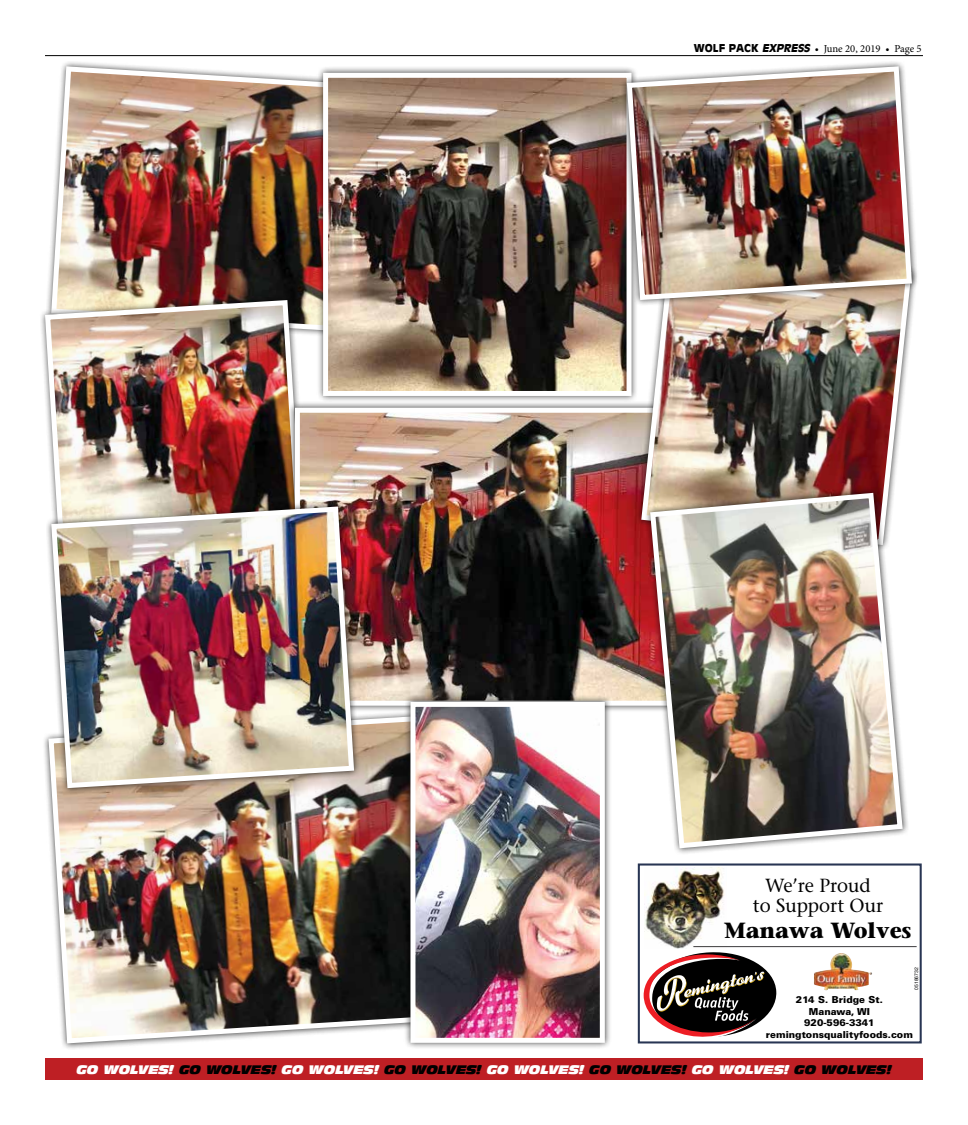
<style>
.page{position:relative;width:968px;height:1125px;background:#fff}
.page>*{position:absolute;margin:0;border:0;box-sizing:border-box;transform-origin:0 0}
.t1{font:700 21.88px "Stone Serif";color:#000}
.t2{font:19px/20.4px "Stone Serif";color:#000;text-align:center}
.t3{font:italic 12.12px "Antique Olive Nord";letter-spacing:-.005em;color:#fff}
.t4{font:10.62px "Minion Pro";color:#000}
.t5{font:900 9.62px/11.5px "Univers";color:#000;text-align:center}
.t6{font:5px "Helvetica";color:#000}
.s1{font-family:"Antique Olive";font-weight:700}
.s2{font-family:"Antique Olive";font-weight:700;font-style:italic}
.s3{color:#000}
</style>
<div class="page">
<div style="left:45px;top:1059px;width:878px;height:21px;background:#be1f24"></div>
<hr style="left:45px;top:55px;width:877px;height:1px;background:#000">
<img style="left:49px;top:64px;width:267px;height:270px">
<div style="left:39px;top:294px;width:270px;height:278px;background:#000;opacity:.75"></div>
<img style="left:42px;top:297px;width:263px;height:271px">
<img style="left:301px;top:414px;width:343px;height:286px">
<div style="left:295px;top:408px;width:410px;height:298px;border:5px solid #fff"></div>
<img style="left:638px;top:307px;width:275px;height:241px">
<img style="left:47px;top:709px;width:357px;height:337px">
<div style="left:45px;top:500px;width:315px;height:295px;background:#000;opacity:.75"></div>
<img style="left:49px;top:504px;width:308px;height:287px">
<div style="left:316px;top:66px;width:322px;height:337px;background:#000;opacity:.75"></div>
<img style="left:329px;top:79px;width:296px;height:311px">
<div style="left:323px;top:73px;width:308px;height:323px;border:5px solid #fff"></div>
<div style="left:404px;top:695px;width:207px;height:355px;background:#000;opacity:.75"></div>
<img style="left:416px;top:708px;width:183px;height:329px">
<div style="left:410px;top:702px;width:195px;height:341px;border:5px solid #fff"></div>
<div style="left:644px;top:487px;width:265px;height:368px;background:#000;opacity:.75"></div>
<img style="left:647px;top:490px;width:258px;height:361px">
<div style="left:620px;top:60px;width:298px;height:247px;background:#000;opacity:.75"></div>
<img style="left:624px;top:64px;width:290px;height:239px">
<img style="left:644px;top:867px;width:82px;height:82px">
<div style="left:637px;top:863px;width:284px;height:180px;border:2px solid #283553"></div>
<img style="left:814px;top:953px;width:58px;height:37px">
<hr style="left:693px;top:946px;width:223px;height:1px;background:#414042">
<svg style="left:643px;top:952px;width:134px;height:91px"></svg>
<p class="t4" style="left:693px;top:42px;width:229px"><span class="s1">WOLF PACK</span> <span class="s2">EXPRESS</span> • June 20, 2019 • Page 5</p>
<h2 class="t2" style="left:752px;top:875px;width:132px">We’re Proud<br>to Support Our</h2>
<h1 class="t1" style="left:724px;top:917px;width:188px">Manawa Wolves</h1>
<p class="t6" style="left:913px;top:990px;width:24px;rotate:-90deg">05186732</p>
<p class="t5" style="left:766px;top:994px;width:148px">214 S. Bridge St.<br>Manawa, WI<br>920-596-3341 remingtonsqualityfoods.com</p>
<p class="t3" style="left:76px;top:1062px;width:816px">GO WOLVES! <span class="s3">GO WOLVES!</span> GO WOLVES! <span class="s3">GO WOLVES!</span> GO WOLVES! <span class="s3">GO WOLVES!</span> GO WOLVES! <span class="s3">GO WOLVES!</span></p>
</div>
